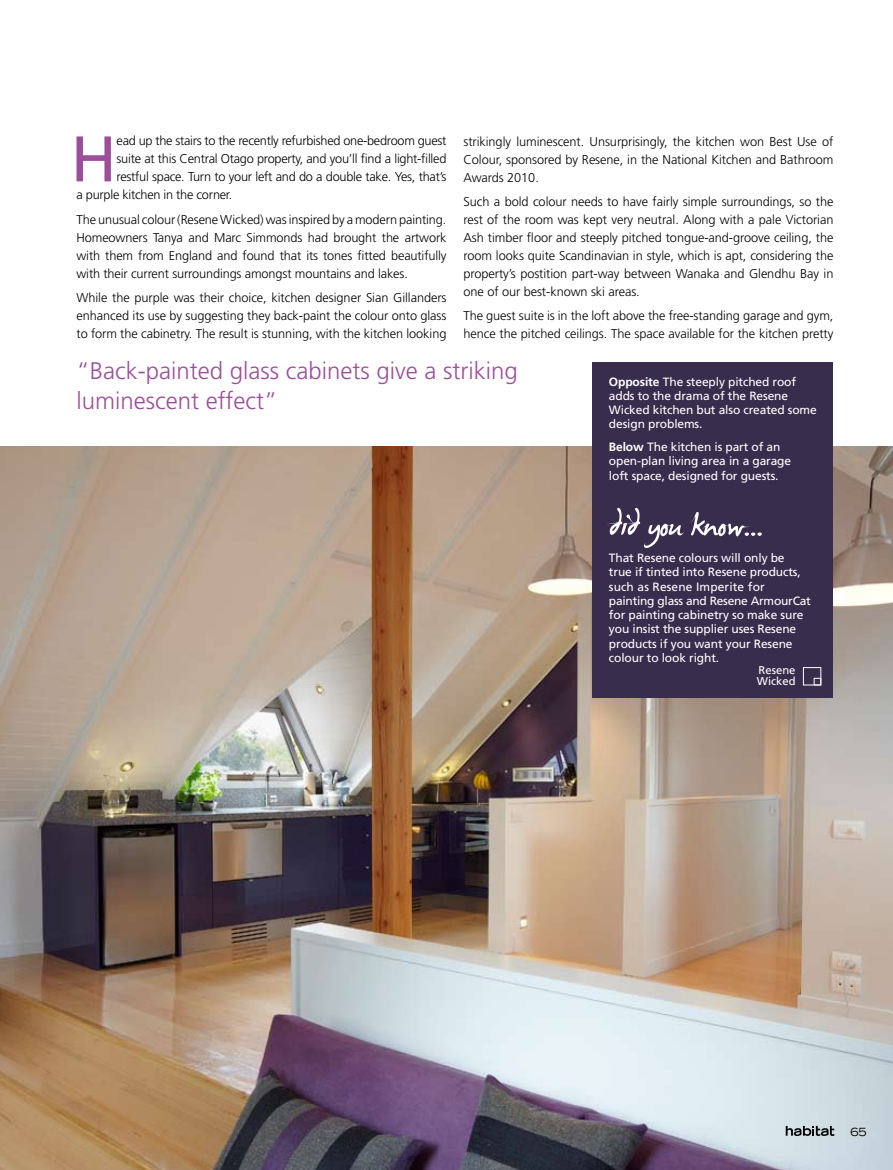
<style>
.page{position:relative;width:893px;height:1170px;background:#fff}
.page>*{position:absolute;margin:0;border:0;box-sizing:border-box;transform-origin:0 0}
.t1{font:64.35px "Frutiger";color:#9b4f98}
.t2{font:54px "James Fajardo";letter-spacing:-.02em;color:#fff}
.t3{font:300 24px/30px "Frutiger";color:#9b4f98}
.t4{font:300 12.75px/18px "Frutiger";letter-spacing:-.005em;color:#000;text-align:justify}
.t5{font:12px/14.2px "Frutiger";letter-spacing:-.01em;color:#fff}
.t6{font:11.25px/11.2px "Frutiger";color:#fff}
.t7{font:expanded 11.25px "Trade Gothic LH";color:#000}
.s1{font-weight:700}
</style>
<div class="page">
<img style="left:0;top:447px;width:893px;height:722px">
<div style="left:592px;top:362px;width:241px;height:335px;background:#392d4d"></div>
<div style="left:803px;top:667px;width:18px;height:18px;border:1px solid #fff"></div>
<div style="left:814px;top:678px;width:7px;height:7px;border:1px solid #fff"></div>
<svg style="left:786px;top:1125px;width:48px;height:10px"></svg>
<h1 class="t1" style="left:70px;top:121px;width:48px">H</h1>
<p class="t4" style="left:117px;top:132px;width:331px">ead up the stairs to the recently refurbished one-bedroom guest</p>
<p class="t4" style="left:463px;top:132px;width:371px">strikingly luminescent. Unsurprisingly, the kitchen won Best Use of Colour, sponsored by Resene, in the National Kitchen and Bathroom Awards 2010.</p>
<p class="t4" style="left:463px;top:193px;width:371px">Such a bold colour needs to have fairly simple surroundings, so the rest of the room was kept very neutral. Along with a pale Victorian Ash timber floor and steeply pitched tongue-and-groove ceiling, the room looks quite Scandinavian in style, which is apt, considering the property’s postition part-way between Wanaka and Glendhu Bay in one of our best-known ski areas.</p>
<p class="t4" style="left:463px;top:307px;width:371px">The guest suite is in the loft above the free-standing garage and gym, hence the pitched ceilings. The space available for the kitchen pretty</p>
<h3 class="t3" style="left:77px;top:355px;width:443px">“Back-painted glass cabinets give a striking luminescent effect”</h3>
<p class="t4" style="left:117px;top:150px;width:331px">suite at this Central Otago property, and you’ll find a light-filled</p>
<p class="t4" style="left:117px;top:168px;width:331px">restful space. Turn to your left and do a double take. Yes, that’s</p>
<p class="t4" style="left:77px;top:186px;width:157px">a purple kitchen in the corner.</p>
<p class="t4" style="left:77px;top:210px;width:371px">The unusual colour (Resene Wicked) was inspired by a modern painting.<br>Homeowners Tanya and Marc Simmonds had brought the artwork with them from England and found that its tones fitted beautifully with their current surroundings amongst mountains and lakes.</p>
<p class="t4" style="left:77px;top:289px;width:371px">While the purple was their choice, kitchen designer Sian Gillanders enhanced its use by suggesting they back-paint the colour onto glass to form the cabinetry. The result is stunning, with the kitchen looking</p>
<p class="t5" style="left:609px;top:374px;width:209px"><span class="s1">Opposite</span> The steeply pitched roof adds to the drama of the Resene<br>Wicked kitchen but also created some design problems.</p>
<p class="t5" style="left:609px;top:440px;width:184px"><span class="s1">Below</span> The kitchen is part of an open-plan living area in a garage loft space, designed for guests.</p>
<h2 class="t2" style="left:609px;top:497px;width:209px">did you know...…</h2>
<p class="t5" style="left:609px;top:551px;width:203px">That Resene colours will only be<br>true if tinted into Resene products, such as Resene Imperite for painting glass and Resene ArmourCat for painting cabinetry so make sure you insist the supplier uses Resene products if you want your Resene colour to look right.</p>
<p class="t6" style="left:757px;top:664px;width:40px">Resene<br>Wicked</p>
<p class="t7" style="left:850px;top:1124px;width:18px">65</p>
</div>
